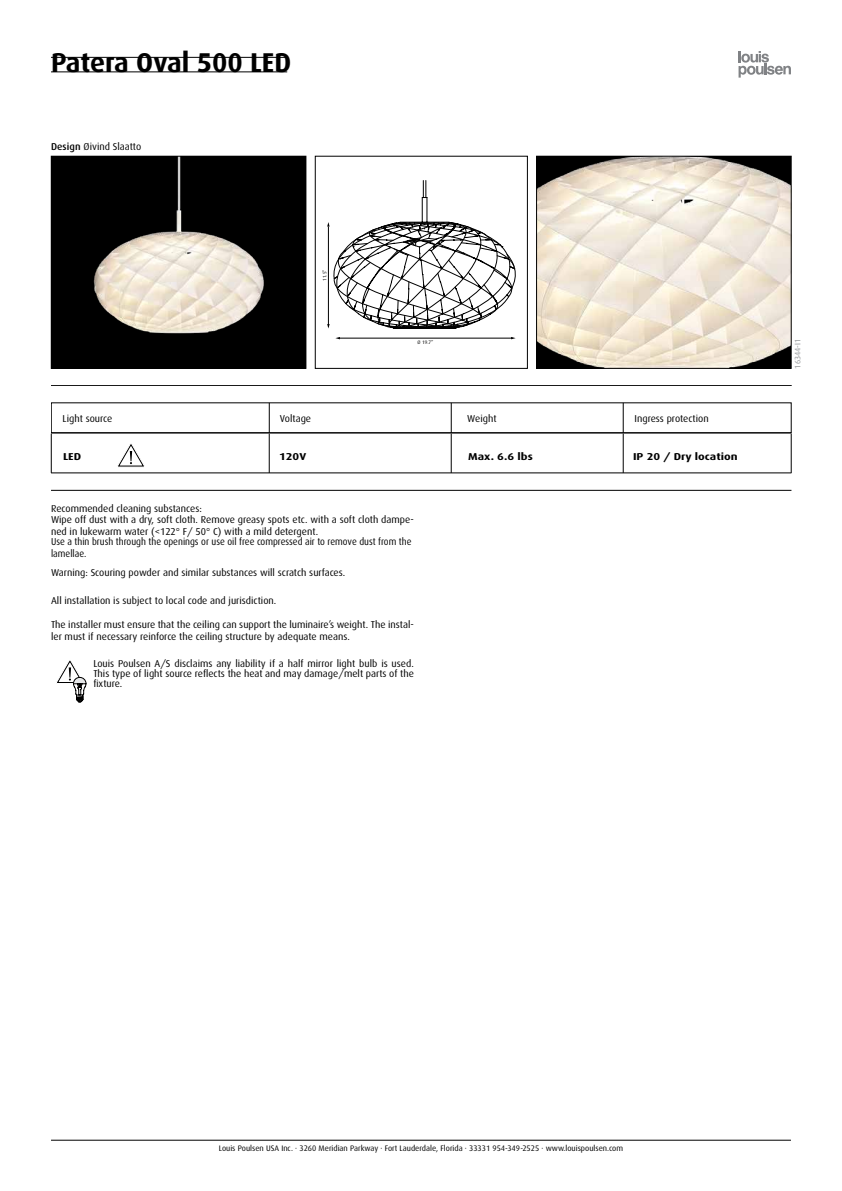
<style>
.page{position:relative;width:842px;height:1191px;background:#fff}
.page>*{position:absolute;margin:0;border:0;box-sizing:border-box;transform-origin:0 0}
.t1{font:700 27.2px "Dax";color:#000}
.t2{font:10px/10px "Dax";color:#000}
.t3{font:10px/12px "Dax";color:#000;scale:.92 1}
.t4{font:700 10px "Dax";color:#000;scale:1.2 1}
.t5{font:8px "Dax";color:#000}
.t6{font:8px "Dax";color:#939598}
.t7{font:5px "Dax";color:#000}
.s1{font-weight:500}
</style>
<div class="page">
<svg style="left:56px;top:660px;width:30px;height:42px"></svg>
<svg style="left:738px;top:51px;width:53px;height:27px"></svg>
<svg style="left:117px;top:444px;width:28px;height:23px"></svg>
<hr style="left:51px;top:385px;width:740px;height:1px;background:#000">
<hr style="left:269px;top:403px;width:1px;height:30px;background:#000">
<hr style="left:451px;top:403px;width:1px;height:30px;background:#000">
<hr style="left:623px;top:403px;width:1px;height:30px;background:#000">
<div style="left:51px;top:402px;width:740px;height:31px;border:1px solid #000"></div>
<hr style="left:51px;top:472px;width:740px;height:1px;background:#000">
<hr style="left:51px;top:490px;width:740px;height:1px;background:#000">
<hr style="left:51px;top:433px;width:1px;height:40px;background:#000">
<hr style="left:269px;top:433px;width:1px;height:40px;background:#000">
<hr style="left:451px;top:433px;width:1px;height:40px;background:#000">
<hr style="left:623px;top:433px;width:1px;height:40px;background:#000">
<hr style="left:791px;top:433px;width:1px;height:40px;background:#000">
<hr style="left:51px;top:1140px;width:740px;height:1px;background:#000">
<hr style="left:51px;top:57px;width:236px;height:1px;background:#000">
<hr style="left:51px;top:72px;width:236px;height:1px;background:#000">
<img style="left:53px;top:158px;width:251px;height:209px">
<div style="left:51px;top:156px;width:255px;height:213px;border:1px solid #000"></div>
<hr style="left:339px;top:338px;width:173px;height:1px;background:#000">
<svg style="left:327px;top:180px;width:189px;height:148px"></svg>
<div style="left:315px;top:156px;width:213px;height:213px;border:1px solid #000"></div>
<img style="left:538px;top:158px;width:251px;height:209px">
<div style="left:536px;top:156px;width:255px;height:213px;border:1px solid #000"></div>
<h1 class="t1" style="left:51px;top:47px;width:242px">Patera Oval 500 LED</h1>
<p class="t2" style="left:51px;top:141px;width:92px"><span class="s1">Design</span> Øivind Slaatto</p>
<p class="t7" style="left:322px;top:281px;width:13px;rotate:-90deg">11.5”</p>
<p class="t7" style="left:418px;top:339px;width:17px">Ø 19.7”</p>
<p class="t2" style="left:63px;top:413px;width:51px">Light source</p>
<p class="t2" style="left:280px;top:413px;width:33px">Voltage</p>
<p class="t2" style="left:467px;top:413px;width:31px">Weight</p>
<p class="t2" style="left:634px;top:413px;width:76px">Ingress protection</p>
<p class="t4" style="left:63px;top:451px;width:17px">LED</p>
<p class="t4" style="left:279px;top:451px;width:24px">120V</p>
<p class="t4" style="left:468px;top:451px;width:55px">Max. 6.6 lbs</p>
<p class="t4" style="left:633px;top:451px;width:89px">IP 20 / Dry location</p>
<p class="t2" style="left:51px;top:504px;width:152px">Recommended cleaning substances:</p>
<p class="t3" style="left:51px;top:536px;width:393px">Use a thin brush through the openings or use oil free compressed air to remove dust from the lamellae.</p>
<p class="t2" style="left:51px;top:514px;width:364px;line-height:12px">Wipe off dust with a dry, soft cloth. Remove greasy spots etc. with a soft cloth dampe&shy;ned in lukewarm water (&lt;122° F/ 50° C) with a mild detergent.</p>
<p class="t2" style="left:51px;top:567px;width:296px">Warning: Scouring powder and similar substances will scratch surfaces.</p>
<p class="t2" style="left:51px;top:595px;width:227px">All installation is subject to local code and jurisdiction.</p>
<p class="t2" style="left:51px;top:618px;width:364px;line-height:12px">The installer must ensure that the ceiling can support the luminaire’s weight. The instal&shy;ler must if necessary reinforce the ceiling structure by adequate means.</p>
<p class="t2" style="left:93px;top:659px;width:322px;text-align:justify">Louis Poulsen A/S disclaims any liability if a half mirror light bulb is used.<br>This type of light source reflects the heat and may damage/melt parts of the fixture.</p>
<p class="t6" style="left:793px;top:369px;width:32px;rotate:-90deg">16344-I1</p>
<p class="t5" style="left:219px;top:1144px;width:406px">Louis Poulsen USA Inc. · 3260 Meridian Parkway · Fort Lauderdale, Florida · 33331 954-349-2525 · www.louispoulsen.com</p>
</div>
